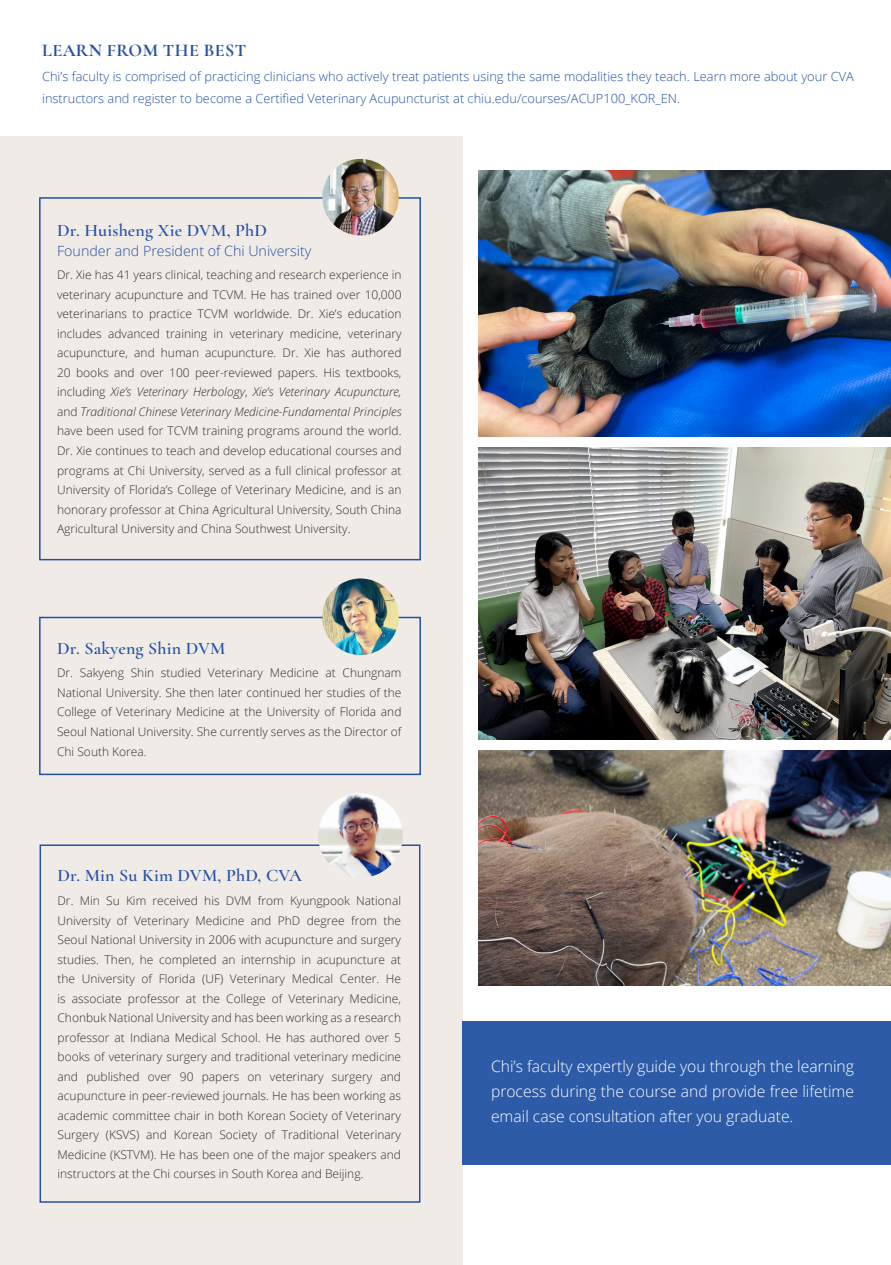
<style>
.page{position:relative;width:891px;height:1265px;background:#fff}
.page>*{position:absolute;margin:0;border:0;box-sizing:border-box;transform-origin:0 0}
.t1{font:700 18px "Cormorant Garamond";letter-spacing:.02em;color:#2451a4}
.t2{font:600 17.7px "Cormorant Garamond";letter-spacing:.01em;color:#2451a4}
.t3{font:300 15.6px/24.8px "Open Sans";color:#fff;text-align:justify}
.t4{font:300 14.1px "Open Sans";color:#2451a4}
.t5{font:300 12.6px/21.5px "Open Sans";color:#2451a4}
.t6{font:300 11.85px/19.5px "Open Sans";color:#312f30;text-align:justify}
.s1{font-style:italic}
</style>
<div class="page">
<div style="left:0;top:137px;width:463px;height:1128px;background:#f0ebe7"></div>
<div style="left:39px;top:197px;width:382px;height:363px;border:2px solid #2451a4"></div>
<div style="left:40px;top:844px;width:380px;height:358px;border:2px solid #2451a4"></div>
<div style="left:39px;top:617px;width:382px;height:158px;border:2px solid #2451a4"></div>
<img style="left:322px;top:159px;width:77px;height:76px;border-radius:38px">
<div style="left:463px;top:1021px;width:428px;height:143px;background:#2d5ba7"></div>
<img style="left:322px;top:578px;width:77px;height:77px;border-radius:38px">
<img style="left:318px;top:793px;width:85px;height:85px;border-radius:42px">
<img style="left:479px;top:170px;width:412px;height:267px">
<img style="left:479px;top:751px;width:412px;height:234px">
<img style="left:479px;top:448px;width:412px;height:291px">
<p class="t1" style="left:42px;top:39px;width:206px">LEARN FROM THE BEST</p>
<p class="t5" style="left:42px;top:66px;width:813px">Chi’s faculty is comprised of practicing clinicians who actively treat patients using the same modalities they teach. Learn more about your CVA instructors and register to become a Certified Veterinary Acupuncturist at chiu.edu/courses/ACUP100_KOR_EN.</p>
<p class="t2" style="left:57px;top:220px;width:212px">Dr. Huisheng Xie DVM, PhD</p>
<p class="t4" style="left:57px;top:241px;width:256px">Founder and President of Chi University</p>
<p class="t6" style="left:57px;top:265px;width:346px">Dr. Xie has 41 years clinical, teaching and research experience in veterinary acupuncture and TCVM. He has trained over 10,000 veterinarians to practice TCVM worldwide. Dr. Xie’s education includes advanced training in veterinary medicine, veterinary acupuncture, and human acupuncture. Dr. Xie has authored 20 books and over 100 peer-reviewed papers. His textbooks, including <span class="s1">Xie’s Veterinary Herbology</span>, <span class="s1">Xie’s Veterinary Acupuncture, </span>and <span class="s1">Traditional Chinese Veterinary Medicine-Fundamental Principles </span>have been used for TCVM training programs around the world.<br>Dr. Xie continues to teach and develop educational courses and programs at Chi University, served as a full clinical professor at University of Florida’s College of Veterinary Medicine, and is an honorary professor at China Agricultural University, South China Agricultural University and China Southwest University.</p>
<p class="t2" style="left:57px;top:637px;width:170px">Dr. Sakyeng Shin DVM</p>
<p class="t6" style="left:57px;top:663px;width:346px">Dr. Sakyeng Shin studied Veterinary Medicine at Chungnam National University. She then later continued her studies of the College of Veterinary Medicine at the University of Florida and Seoul National University. She currently serves as the Director of Chi South Korea.</p>
<p class="t2" style="left:58px;top:864px;width:246px">Dr. Min Su Kim DVM, PhD, CVA</p>
<p class="t6" style="left:58px;top:891px;width:345px">Dr. Min Su Kim received his DVM from Kyungpook National University of Veterinary Medicine and PhD degree from the Seoul National University in 2006 with acupuncture and surgery studies. Then, he completed an internship in acupuncture at the University of Florida (UF) Veterinary Medical Center. He is associate professor at the College of Veterinary Medicine, Chonbuk National University and has been working as a research professor at Indiana Medical School. He has authored over 5 books of veterinary surgery and traditional veterinary medicine and published over 90 papers on veterinary surgery and acupuncture in peer-reviewed journals. He has been working as academic committee chair in both Korean Society of Veterinary Surgery (KSVS) and Korean Society of Traditional Veterinary Medicine (KSTVM). He has been one of the major speakers and instructors at the Chi courses in South Korea and Beijing.</p>
<p class="t3" style="left:491px;top:1053px;width:365px">Chi’s faculty expertly guide you through the learning process during the course and provide free lifetime email case consultation after you graduate.</p>
</div>
